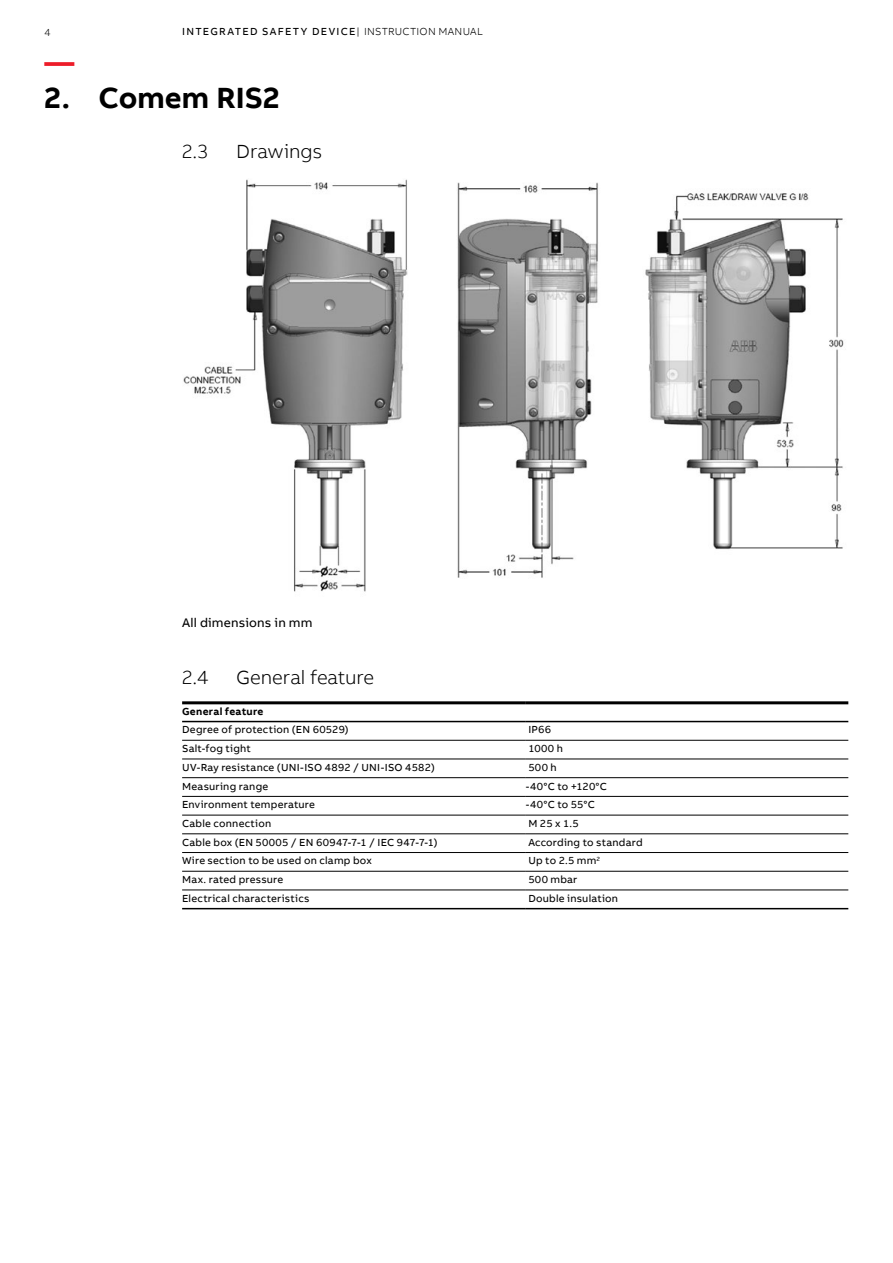
<style>
.page{position:relative;width:893px;height:1263px;background:#fff}
.page>*{position:absolute;margin:0;border:0;box-sizing:border-box;transform-origin:0 0}
.t1{font:700 30px "AB Bvoice";letter-spacing:.005em;color:#000}
.t2{font:700 30px "AB Bvoice";color:#ed1c29}
.t3{font:300 19.5px "AB Bvoice";letter-spacing:-.005em;color:#000}
.t4{font:12.75px "AB Bvoice";letter-spacing:.015em;color:#000}
.t5{font:10.5px "AB Bvoice";letter-spacing:.02em;color:#000}
.t6{font:10.5px "AB Bvoice";letter-spacing:.125em;color:#000}
.t7{font:700 10.5px "AB Bvoice";letter-spacing:.025em;color:#000}
.t8{font:300 10.5px "AB Bvoice";color:#000}
.s1{font-weight:300}
</style>
<div class="page">
<img style="left:183px;top:179px;width:661px;height:413px">
<hr style="left:182px;top:740px;width:344px;height:1px;background:#000">
<hr style="left:526px;top:740px;width:322px;height:1px;background:#000">
<hr style="left:182px;top:759px;width:344px;height:1px;background:#000">
<hr style="left:526px;top:759px;width:322px;height:1px;background:#000">
<hr style="left:182px;top:777px;width:344px;height:1px;background:#000">
<hr style="left:526px;top:777px;width:322px;height:1px;background:#000">
<hr style="left:182px;top:796px;width:344px;height:1px;background:#000">
<hr style="left:526px;top:796px;width:322px;height:1px;background:#000">
<hr style="left:182px;top:815px;width:344px;height:1px;background:#000">
<hr style="left:526px;top:815px;width:322px;height:1px;background:#000">
<hr style="left:182px;top:833px;width:344px;height:1px;background:#000">
<hr style="left:526px;top:833px;width:322px;height:1px;background:#000">
<hr style="left:182px;top:852px;width:344px;height:1px;background:#000">
<hr style="left:526px;top:852px;width:322px;height:1px;background:#000">
<hr style="left:182px;top:871px;width:344px;height:1px;background:#000">
<hr style="left:526px;top:871px;width:322px;height:1px;background:#000">
<hr style="left:182px;top:889px;width:344px;height:1px;background:#000">
<hr style="left:526px;top:889px;width:322px;height:1px;background:#000">
<hr style="left:182px;top:721px;width:344px;height:1px;background:#000">
<hr style="left:526px;top:721px;width:322px;height:1px;background:#000">
<hr style="left:182px;top:701px;width:344px;height:3px;background:#000">
<hr style="left:526px;top:701px;width:322px;height:3px;background:#000">
<hr style="left:182px;top:908px;width:344px;height:1px;background:#000">
<hr style="left:526px;top:908px;width:322px;height:1px;background:#000">
<p class="t8" style="left:45px;top:26px;width:8px">4</p>
<p class="t6" style="left:182px;top:25px;width:302px">INTEGRATED SAFETY DEVICE<span class="s1">| INSTRUCTION MANUAL</span></p>
<h1 class="t2" style="left:45px;top:42px;width:31px">—</h1>
<h1 class="t1" style="left:45px;top:78px;width:236px">2. Comem RIS2</h1>
<h2 class="t3" style="left:182px;top:140px;width:28px">2.3</h2>
<h2 class="t3" style="left:236px;top:140px;width:88px">Drawings</h2>
<p class="t4" style="left:182px;top:615px;width:132px">All dimensions in mm</p>
<h2 class="t3" style="left:182px;top:666px;width:28px">2.4</h2>
<h2 class="t3" style="left:236px;top:666px;width:140px">General feature</h2>
<p class="t7" style="left:182px;top:704px;width:83px">General feature</p>
<p class="t5" style="left:182px;top:723px;width:168px">Degree of protection (EN 60529)</p>
<p class="t5" style="left:528px;top:723px;width:24px">IP66</p>
<p class="t5" style="left:182px;top:742px;width:70px">Salt-fog tight</p>
<p class="t5" style="left:528px;top:742px;width:36px">1000 h</p>
<p class="t5" style="left:182px;top:761px;width:254px">UV-Ray resistance (UNI-ISO 4892 / UNI-ISO 4582)</p>
<p class="t5" style="left:528px;top:761px;width:30px">500 h</p>
<p class="t5" style="left:182px;top:779px;width:88px">Measuring range</p>
<p class="t5" style="left:526px;top:779px;width:83px">-40°C to +120°C</p>
<p class="t5" style="left:182px;top:798px;width:134px">Environment temperature</p>
<p class="t5" style="left:526px;top:798px;width:70px">-40°C to 55°C</p>
<p class="t5" style="left:182px;top:817px;width:91px">Cable connection</p>
<p class="t5" style="left:528px;top:817px;width:52px">M 25 x 1.5</p>
<p class="t5" style="left:182px;top:836px;width:257px">Cable box (EN 50005 / EN 60947-7-1 / IEC 947-7-1)</p>
<p class="t5" style="left:528px;top:836px;width:116px">According to standard</p>
<p class="t5" style="left:182px;top:854px;width:191px">Wire section to be used on clamp box</p>
<p class="t5" style="left:528px;top:854px;width:73px">Up to 2.5 mm<sup>2</sup></p>
<p class="t5" style="left:182px;top:873px;width:103px">Max. rated pressure</p>
<p class="t5" style="left:528px;top:873px;width:51px">500 mbar</p>
<p class="t5" style="left:182px;top:892px;width:129px">Electrical characteristics</p>
<p class="t5" style="left:528px;top:892px;width:91px">Double insulation</p>
</div>
